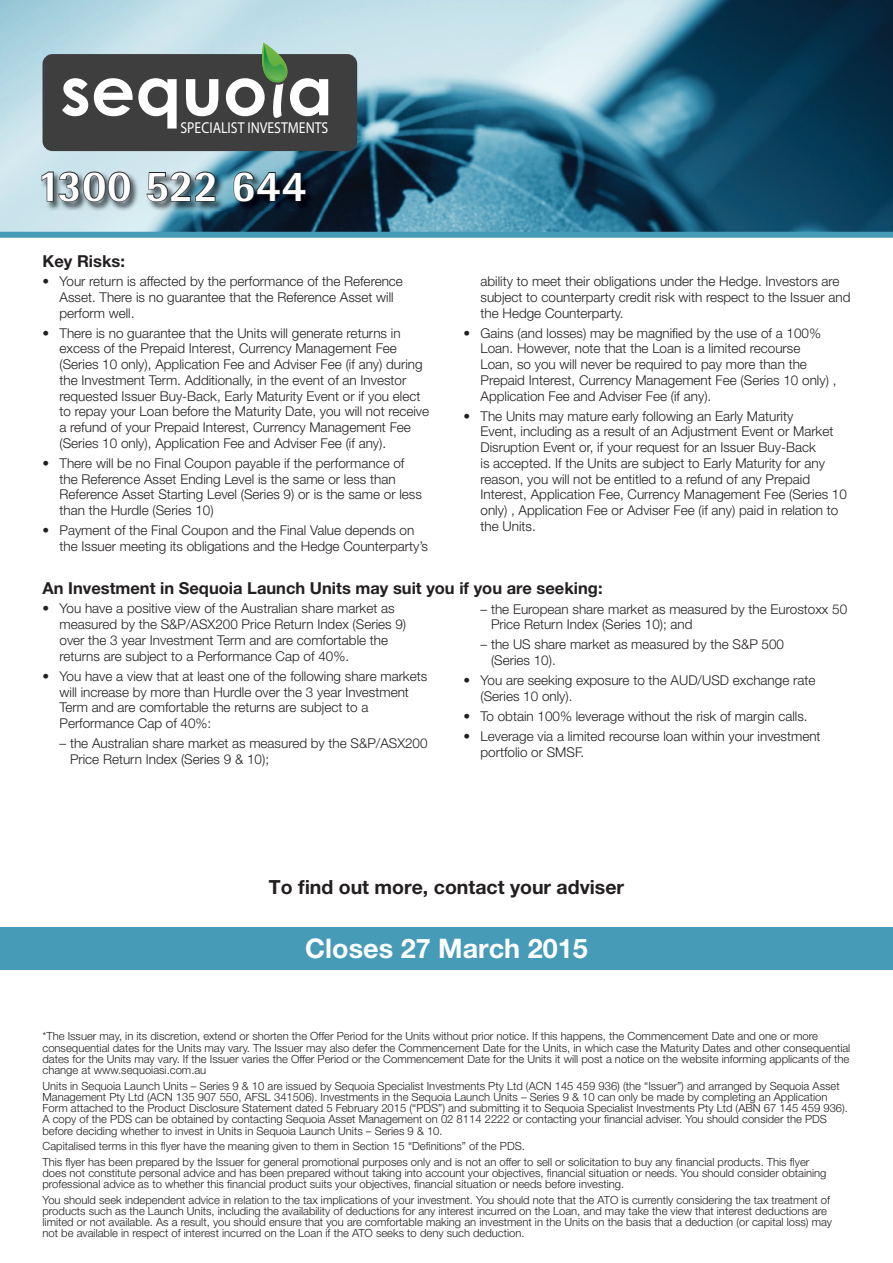
<style>
.page{position:relative;width:893px;height:1263px;background:#fff}
.page>*{position:absolute;margin:0;border:0;box-sizing:border-box;transform-origin:0 0}
.t1{font:800 44.1px "Rotis Semi Sans";color:#fff}
.t2{font:700 27px "Helvetica Neue LT Pro";color:#fff}
.t3{font:700 19.5px "Helvetica Neue LT Pro";color:#231f20}
.t4{font:700 16.5px "Helvetica Neue LT Pro";color:#231f20}
.t5{font:15.75px "Myriad Pro";color:#fff;scale:.87 1}
.t6{font:300 13.5px/15.8px "Helvetica Neue LT Pro";color:#231f20}
.t7{font:300 11.25px/11.2px "Helvetica Neue LT Pro";color:#231f20}
</style>
<div class="page">
<img style="left:0;top:0;width:893px;height:232px">
<div style="left:43px;top:54px;width:314px;height:97px;background:#3e3e3f;border-radius:10px"></div>
<svg style="left:62px;top:78px;width:26px;height:38px"></svg>
<svg style="left:94px;top:78px;width:83px;height:51px"></svg>
<svg style="left:186px;top:79px;width:32px;height:37px"></svg>
<svg style="left:226px;top:43px;width:102px;height:75px"></svg>
<div style="left:0;top:232px;width:893px;height:6px;background:#469bb7"></div>
<img style="left:41px;top:171px;width:274px;height:40px">
<svg style="left:41px;top:171px;width:90px;height:32px;background:#77858a"></svg>
<svg style="left:146px;top:171px;width:70px;height:32px;background:#667b84"></svg>
<svg style="left:233px;top:171px;width:74px;height:32px;background:#263c49"></svg>
<div style="left:0;top:927px;width:893px;height:42px;background:#469bb7"></div>
<p class="t5" style="left:181px;top:118px;width:171px">SPECIALIST INVESTMENTS</p>
<h1 class="t1" style="left:37px;top:158px;width:270px">1300 522 644</h1>
<p class="t4" style="left:43px;top:251px;width:84px">Key Risks:</p>
<p class="t6" style="left:60px;top:273px;width:345px;text-indent:-17px">• Your return is affected by the performance of the Reference<br>Asset. There is no guarantee that the Reference Asset will perform well.</p>
<p class="t6" style="left:60px;top:325px;width:371px;text-indent:-17px">• There is no guarantee that the Units will generate returns in excess of the Prepaid Interest, Currency Management Fee (Series 10 only), Application Fee and Adviser Fee (if any) during the Investment Term. Additionally, in the event of an Investor requested Issuer Buy-Back, Early Maturity Event or if you elect to repay your Loan before the Maturity Date, you will not receive a refund of your Prepaid Interest, Currency Management Fee (Series 10 only), Application Fee and Adviser Fee (if any).</p>
<p class="t6" style="left:60px;top:455px;width:364px;text-indent:-17px">• There will be no Final Coupon payable if the performance of the Reference Asset Ending Level is the same or less than Reference Asset Starting Level (Series 9) or is the same or less than the Hurdle (Series 10)</p>
<p class="t6" style="left:60px;top:522px;width:370px;text-indent:-17px">• Payment of the Final Coupon and the Final Value depends on the Issuer meeting its obligations and the Hedge Counterparty’s</p>
<p class="t6" style="left:480px;top:273px;width:371px">ability to meet their obligations under the Hedge. Investors are subject to counterparty credit risk with respect to the Issuer and the Hedge Counterparty.</p>
<p class="t6" style="left:480px;top:325px;width:357px;text-indent:-17px">• Gains (and losses) may be magnified by the use of a 100% Loan. However, note that the Loan is a limited recourse Loan, so you will never be required to pay more than the Prepaid Interest, Currency Management Fee (Series 10 only) , Application Fee and Adviser Fee (if any).</p>
<p class="t6" style="left:480px;top:408px;width:368px;text-indent:-17px">• The Units may mature early following an Early Maturity<br>Event, including as a result of an Adjustment Event or Market Disruption Event or, if your request for an Issuer Buy-Back<br>is accepted. If the Units are subject to Early Maturity for any reason, you will not be entitled to a refund of any Prepaid Interest, Application Fee, Currency Management Fee (Series 10 only) , Application Fee or Adviser Fee (if any) paid in relation to the Units.</p>
<p class="t4" style="left:43px;top:578px;width:562px">An Investment in Sequoia Launch Units may suit you if you are seeking:</p>
<p class="t6" style="left:60px;top:600px;width:348px;text-indent:-17px">• You have a positive view of the Australian share market as measured by the S&amp;P/ASX200 Price Return Index (Series 9) over the 3 year Investment Term and are comfortable the returns are subject to a Performance Cap of 40%.</p>
<p class="t6" style="left:60px;top:668px;width:369px;text-indent:-17px">• You have a view that at least one of the following share markets will increase by more than Hurdle over the 3 year Investment Term and are comfortable the returns are subject to a Performance Cap of 40%:</p>
<p class="t6" style="left:70px;top:735px;width:359px;text-indent:-11px">– the Australian share market as measured by the S&amp;P/ASX200<br>Price Return Index (Series 9 &amp; 10);</p>
<p class="t6" style="left:491px;top:601px;width:358px;text-indent:-11px">– the European share market as measured by the Eurostoxx 50<br>Price Return Index (Series 10); and</p>
<p class="t6" style="left:491px;top:636px;width:295px;text-indent:-11px">– the US share market as measured by the S&amp;P 500 (Series 10).</p>
<p class="t6" style="left:480px;top:672px;width:336px;text-indent:-17px">• You are seeking exposure to the AUD/USD exchange rate (Series 10 only).</p>
<p class="t6" style="left:463px;top:708px;width:346px">• To obtain 100% leverage without the risk of margin calls.</p>
<p class="t6" style="left:480px;top:728px;width:342px;text-indent:-17px">• Leverage via a limited recourse loan within your investment portfolio or SMSF.</p>
<h3 class="t3" style="left:269px;top:875px;width:357px">To find out more, contact your adviser</h3>
<h2 class="t2" style="left:305px;top:932px;width:284px">Closes 27 March 2015</h2>
<p class="t7" style="left:43px;top:1030px;width:809px">*The Issuer may, in its discretion, extend or shorten the Offer Period for the Units without prior notice. If this happens, the Commencement Date and one or more consequential dates for the Units may vary. The Issuer may also defer the Commencement Date for the Units, in which case the Maturity Dates and other consequential dates for the Units may vary. If the Issuer varies the Offer Period or the Commencement Date for the Units it will post a notice on the website informing applicants of the change at www.sequoiasi.com.au</p>
<p class="t7" style="left:43px;top:1080px;width:807px">Units in Sequoia Launch Units – Series 9 &amp; 10 are issued by Sequoia Specialist Investments Pty Ltd (ACN 145 459 936) (the “Issuer”) and arranged by Sequoia Asset Management Pty Ltd (ACN 135 907 550, AFSL 341506). Investments in the Sequoia Launch Units – Series 9 &amp; 10 can only be made by completing an Application Form attached to the Product Disclosure Statement dated 5 February 2015 (“PDS”) and submitting it to Sequoia Specialist Investments Pty Ltd (ABN 67 145 459 936).<br>A copy of the PDS can be obtained by contacting Sequoia Asset Management on 02 8114 2222 or contacting your financial adviser. You should consider the PDS before deciding whether to invest in Units in Sequoia Launch Units – Series 9 &amp; 10.</p>
<p class="t7" style="left:43px;top:1138px;width:768px;line-height:15.5px">Capitalised terms in this flyer have the meaning given to them in Section 15 “Definitions” of the PDS.<br>This flyer has been prepared by the Issuer for general promotional purposes only and is not an offer to sell or solicitation to buy any financial products. This flyer</p>
<p class="t7" style="left:43px;top:1167px;width:785px">does not constitute personal advice and has been prepared without taking into account your objectives, financial situation or needs. You should consider obtaining professional advice as to whether this financial product suits your objectives, financial situation or needs before investing.</p>
<p class="t7" style="left:43px;top:1194px;width:791px">You should seek independent advice in relation to the tax implications of your investment. You should note that the ATO is currently considering the tax treatment of products such as the Launch Units, including the availability of deductions for any interest incurred on the Loan, and may take the view that interest deductions are limited or not available. As a result, you should ensure that you are comfortable making an investment in the Units on the basis that a deduction (or capital loss) may not be available in respect of interest incurred on the Loan if the ATO seeks to deny such deduction.</p>
</div>
